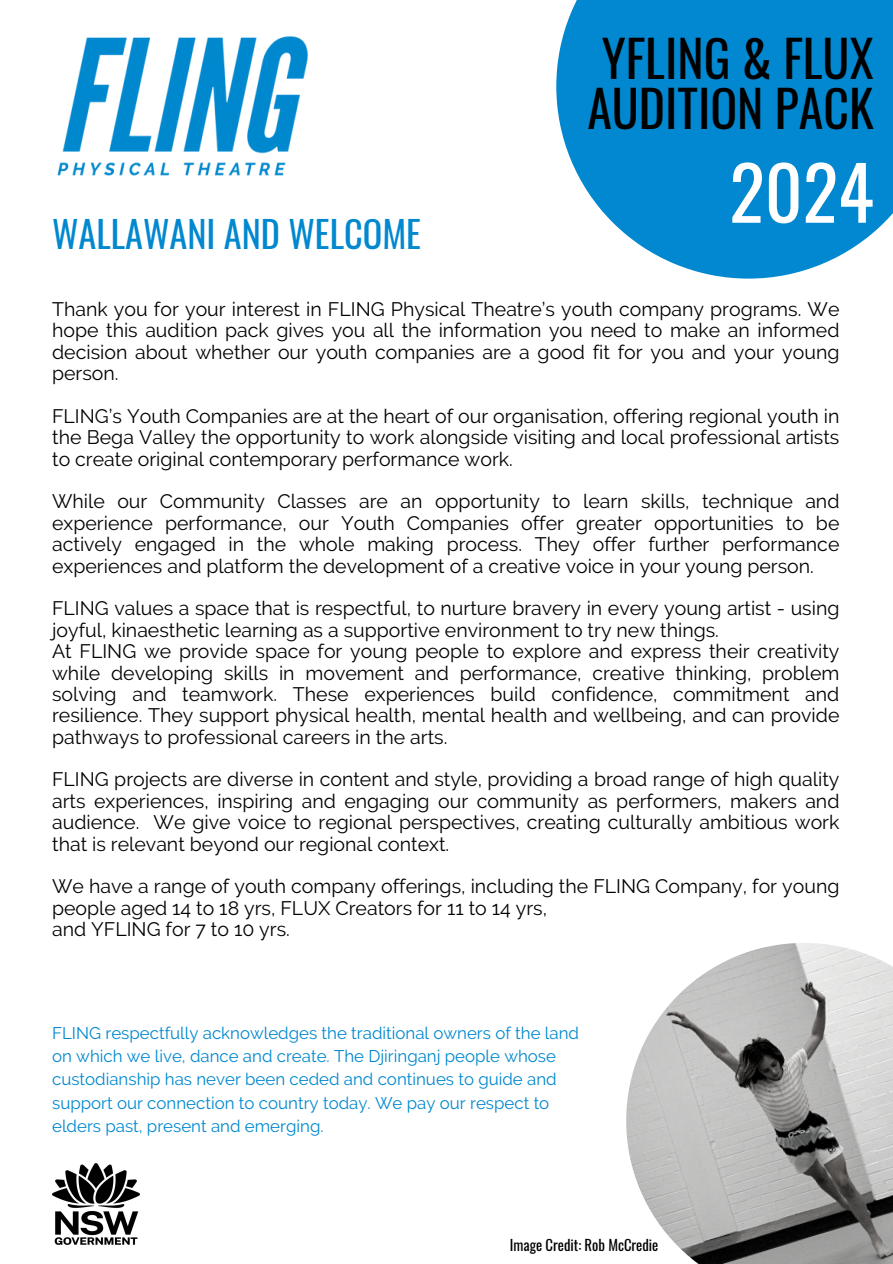
<style>
.page{position:relative;width:893px;height:1264px;background:#fff}
.page>*{position:absolute;margin:0;border:0;box-sizing:border-box;transform-origin:0 0}
.t1{font:73.8px "Oswald";color:#fff}
.t2{font:49.8px/50.7px "Oswald";color:#000}
.t3{font:36.3px "Oswald";color:#0188cf}
.t4{font:19.5px/21.3px "Raleway";color:#000;text-align:justify}
.t5{font:16.8px/23.1px "Raleway";color:#0188cf}
.t6{font:14.7px "Oswald";color:#000}
</style>
<div class="page">
<div style="left:556px;top:0;width:336px;height:278px;background:#0188d0"></div>
<img style="left:52px;top:1163px;width:88px;height:81px">
<img style="left:57px;top:36px;width:252px;height:140px">
<img style="left:626px;top:943px;width:266px;height:320px">
<h4 class="t3" style="left:52px;top:205px;width:370px">WALLAWANI AND WELCOME</h4>
<h4 class="t2" style="left:587px;top:31px;width:288px">YFLING &amp; FLUX<br>AUDITION PACK</h4>
<h5 class="t1" style="left:729px;top:135px;width:146px">2024</h5>
<h2 class="t4" style="left:52px;top:298px;width:788px">Thank you for your interest in FLING Physical Theatre’s youth company programs. We hope this audition pack gives you all the information you need to make an informed decision about whether our youth companies are a good fit for you and your young person.</h2>
<h1 class="t4" style="left:52px;top:405px;width:788px">FLING’s Youth Companies are at the heart of our organisation, offering regional youth in the Bega Valley the opportunity to work alongside visiting and local professional artists to create original contemporary performance work.</h1>
<h4 class="t4" style="left:52px;top:491px;width:788px">While our Community Classes are an opportunity to learn skills, technique and experience performance, our Youth Companies offer greater opportunities to be actively engaged in the whole making process. They offer further performance experiences and platform the development of a creative voice in your young person.</h4>
<h4 class="t4" style="left:52px;top:598px;width:788px;text-align:left">FLING values a space that is respectful, to nurture bravery in every young artist - using joyful, kinaesthetic learning as a supportive environment to try new things.<br>At FLING we provide space for young people to explore and express their creativity while developing skills in movement and performance, creative thinking, problem solving and teamwork. These experiences build confidence, commitment and resilience. They support physical health, mental health and wellbeing, and can provide pathways to professional careers in the arts.</h4>
<h4 class="t4" style="left:52px;top:769px;width:788px">FLING projects are diverse in content and style, providing a broad range of high quality arts experiences, inspiring and engaging our community as performers, makers and audience. We give voice to regional perspectives, creating culturally ambitious work that is relevant beyond our regional context.</h4>
<h4 class="t4" style="left:52px;top:875px;width:788px;text-align:left">We have a range of youth company offerings, including the FLING Company, for young people aged 14 to 18 yrs, FLUX Creators for 11 to 14 yrs,<br>and YFLING for 7 to 10 yrs.</h4>
<p class="t5" style="left:52px;top:1021px;width:528px">FLING respectfully acknowledges the traditional owners of the land on which we live, dance and create. The Djiringanj people whose custodianship has never been ceded and continues to guide and support our connection to country today. We pay our respect to elders past, present and emerging.</p>
<p class="t6" style="left:510px;top:1233px;width:150px">Image Credit: Rob McCredie</p>
</div>
